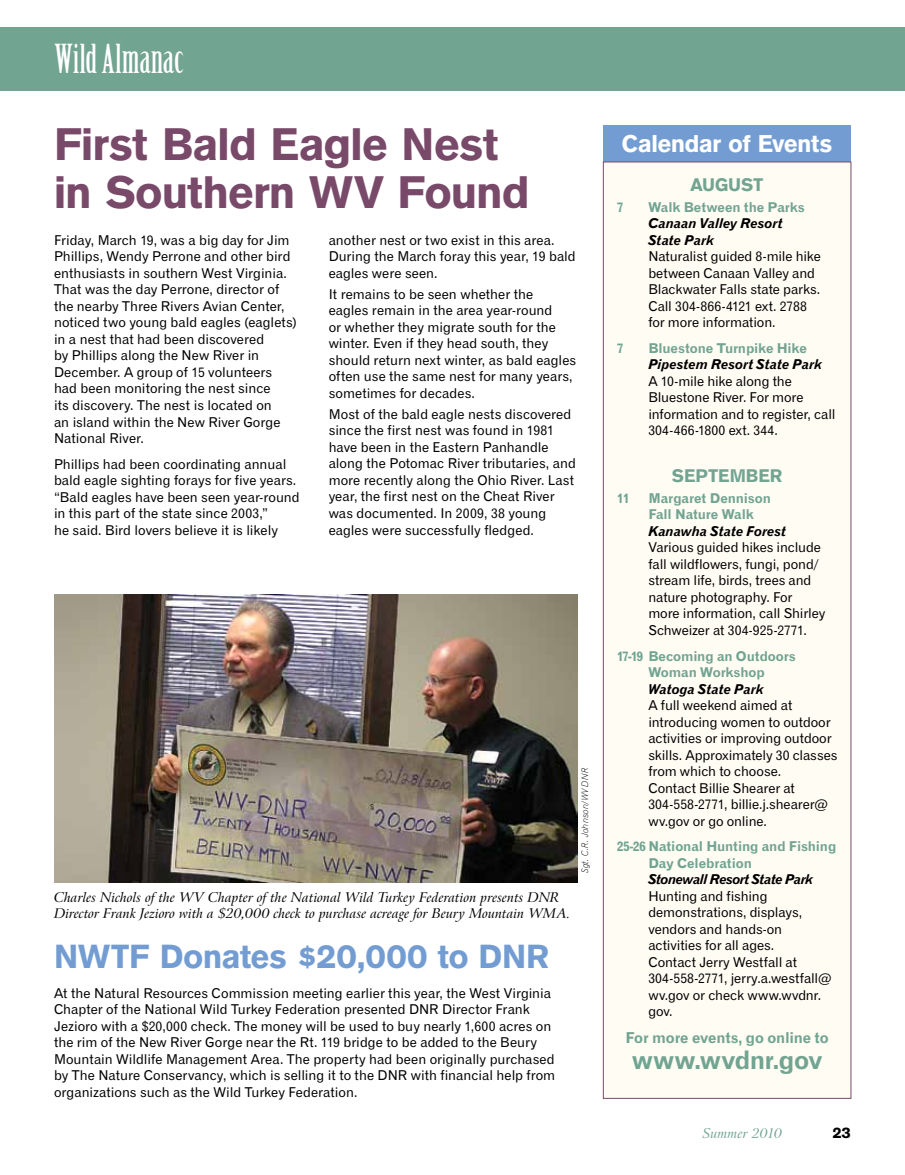
<style>
.page{position:relative;width:905px;height:1175px;background:#fff}
.page>*{position:absolute;margin:0;border:0;box-sizing:border-box;transform-origin:0 0}
.t1{font:45px/48px "Gothic 725 BT Black A";letter-spacing:-.01em;color:#79496a}
.t2{font:39px "Birch";color:#fff}
.t3{font:33px "Gothic 725 BT Black A";letter-spacing:-.005em;color:#739dd2}
.t4{font:25.5px "Gothic 720 BT Bold B";letter-spacing:-.025em;color:#72a492}
.t5{font:24px "Gothic 725 BT Black A";letter-spacing:-.005em;color:#fff}
.t6{font:18px "Gothic 725 BT Black A";color:#72a492}
.t7{font:15px "Gothic 720 BT Bold B";letter-spacing:-.01em;color:#72a492}
.t8{font:15px "Gothic 725 BT Black A";color:#000}
.t9{font:13.5px/16.5px "Gothic 720 BT Roman B";color:#000}
.t10{font:13.5px/16.5px "Gothic 720 BT Bold B";letter-spacing:-.01em;color:#72a492}
.t11{font:italic 13.5px/16.5px "Arrus BT";color:#000}
.t12{font:13.5px/16.5px "Gothic 720 BT Bold Italic B";letter-spacing:-.015em;color:#000}
.t13{font:13.5px "Gothic 720 BT Bold Italic B";letter-spacing:-.045em;color:#000}
.t14{font:italic 13.5px "Arrus BT";letter-spacing:-.005em;color:#72a492}
.t15{font:9px "Gothic 720 BT Light Italic B";letter-spacing:.01em;color:#000}
</style>
<div class="page">
<div style="left:603px;top:126px;width:247px;height:36px;background:#739dd2"></div>
<div style="left:603px;top:162px;width:248px;height:936px;background:#fffcf4;border:1px solid #79496a"></div>
<div style="left:0;top:27px;width:904px;height:63px;background:#72a492"></div>
<img style="left:54px;top:594px;width:523px;height:288px">
<h2 class="t2" style="left:55px;top:38px;width:131px">Wild Almanac</h2>
<h1 class="t1" style="left:54px;top:120px;width:477px">First Bald Eagle Nest in Southern WV Found</h1>
<p class="t9" style="left:54px;top:232px;width:244px">Friday, March 19, was a big day for Jim Phillips, Wendy Perrone and other bird enthusiasts in southern West Virginia.<br>That was the day Perrone, director of the nearby Three Rivers Avian Center, noticed two young bald eagles (eaglets) in a nest that had been discovered<br>by Phillips along the New River in December. A group of 15 volunteers had been monitoring the nest since<br>its discovery. The nest is located on<br>an island within the New River Gorge National River.</p>
<p class="t9" style="left:54px;top:455px;width:247px">Phillips had been coordinating annual bald eagle sighting forays for five years. “Bald eagles have been seen year-round in this part of the state since 2003,”<br>he said. Bird lovers believe it is likely</p>
<p class="t9" style="left:328px;top:232px;width:248px">another nest or two exist in this area.<br>During the March foray this year, 19 bald eagles were seen.</p>
<p class="t9" style="left:328px;top:286px;width:249px">It remains to be seen whether the eagles remain in the area year-round<br>or whether they migrate south for the winter. Even if they head south, they should return next winter, as bald eagles often use the same nest for many years, sometimes for decades.</p>
<p class="t9" style="left:328px;top:406px;width:249px">Most of the bald eagle nests discovered since the first nest was found in 1981 have been in the Eastern Panhandle along the Potomac River tributaries, and more recently along the Ohio River. Last year, the first nest on the Cheat River was documented. In 2009, 38 young eagles were successfully fledged.</p>
<p class="t11" style="left:54px;top:889px;width:518px">Charles Nichols of the WV Chapter of the National Wild Turkey Federation presents DNR<br>Director Frank Jezioro with a $20,000 check to purchase acreage for Beury Mountain WMA.</p>
<h3 class="t3" style="left:54px;top:935px;width:496px">NWTF Donates $20,000 to DNR</h3>
<p class="t9" style="left:54px;top:984px;width:503px">At the Natural Resources Commission meeting earlier this year, the West Virginia Chapter of the National Wild Turkey Federation presented DNR Director Frank Jezioro with a $20,000 check. The money will be used to buy nearly 1,600 acres on the rim of the New River Gorge near the Rt. 119 bridge to be added to the Beury Mountain Wildlife Management Area. The property had been originally purchased by The Nature Conservancy, which is selling it to the DNR with financial help from organizations such as the Wild Turkey Federation.</p>
<p class="t15" style="left:579px;top:873px;width:107px;rotate:-90deg">Sgt. C.R. Johnson/WV DNR</p>
<h3 class="t5" style="left:622px;top:129px;width:212px">Calendar of Events</h3>
<h3 class="t6" style="left:690px;top:173px;width:74px">AUGUST</h3>
<p class="t10" style="left:616px;top:199px;width:8px">7</p>
<p class="t10" style="left:648px;top:199px;width:158px">Walk Between the Parks</p>
<p class="t12" style="left:648px;top:215px;width:136px">Canaan Valley Resort<br>State Park</p>
<p class="t9" style="left:648px;top:248px;width:174px">Naturalist guided 8-mile hike between Canaan Valley and<br>Blackwater Falls state parks.<br>Call 304-866-4121 ext. 2788 for more information.</p>
<p class="t10" style="left:616px;top:340px;width:8px">7</p>
<p class="t10" style="left:648px;top:340px;width:160px">Bluestone Turnpike Hike</p>
<p class="t12" style="left:648px;top:356px;width:175px">Pipestem Resort State Park</p>
<p class="t9" style="left:648px;top:373px;width:189px">A 10-mile hike along the<br>Bluestone River. For more information and to register, call<br>304-466-1800 ext. 344.</p>
<h3 class="t6" style="left:671px;top:464px;width:112px">SEPTEMBER</h3>
<p class="t10" style="left:616px;top:490px;width:14px">11</p>
<p class="t10" style="left:648px;top:490px;width:124px">Margaret Dennison<br>Fall Nature Walk</p>
<p class="t12" style="left:648px;top:522px;width:139px">Kanawha State Forest</p>
<p class="t9" style="left:648px;top:539px;width:178px">Various guided hikes include fall wildflowers, fungi, pond/ stream life, birds, trees and nature photography. For more information, call Shirley<br>Schweizer at 304-925-2771.</p>
<p class="t10" style="left:617px;top:647px;width:180px;text-align:center">17-19 Becoming an Outdoors<br>Woman Workshop</p>
<p class="t12" style="left:648px;top:680px;width:117px">Watoga State Park</p>
<p class="t9" style="left:648px;top:697px;width:191px">A full weekend aimed at introducing women to outdoor activities or improving outdoor skills. Approximately 30 classes from which to choose.<br>Contact Billie Shearer at<br>304-558-2771, billie.j.shearer@ wv.gov or go online.</p>
<p class="t10" style="left:648px;top:838px;width:189px;text-indent:-32px">25-26 National Hunting and Fishing<br>Day Celebration</p>
<p class="t13" style="left:648px;top:870px;width:166px">Stonewall Resort State Park</p>
<p class="t9" style="left:648px;top:887px;width:185px">Hunting and fishing demonstrations, displays, vendors and hands-on activities for all ages.<br>Contact Jerry Westfall at<br>304-558-2771, jerry.a.westfall@ wv.gov or check www.wvdnr. gov.</p>
<p class="t7" style="left:625px;top:1028px;width:205px">For more events, go online to</p>
<h3 class="t4" style="left:631px;top:1044px;width:192px">www.wvdnr.gov</h3>
<p class="t14" style="left:702px;top:1124px;width:81px">Summer 2010</p>
<p class="t8" style="left:832px;top:1123px;width:20px">23</p>
</div>
